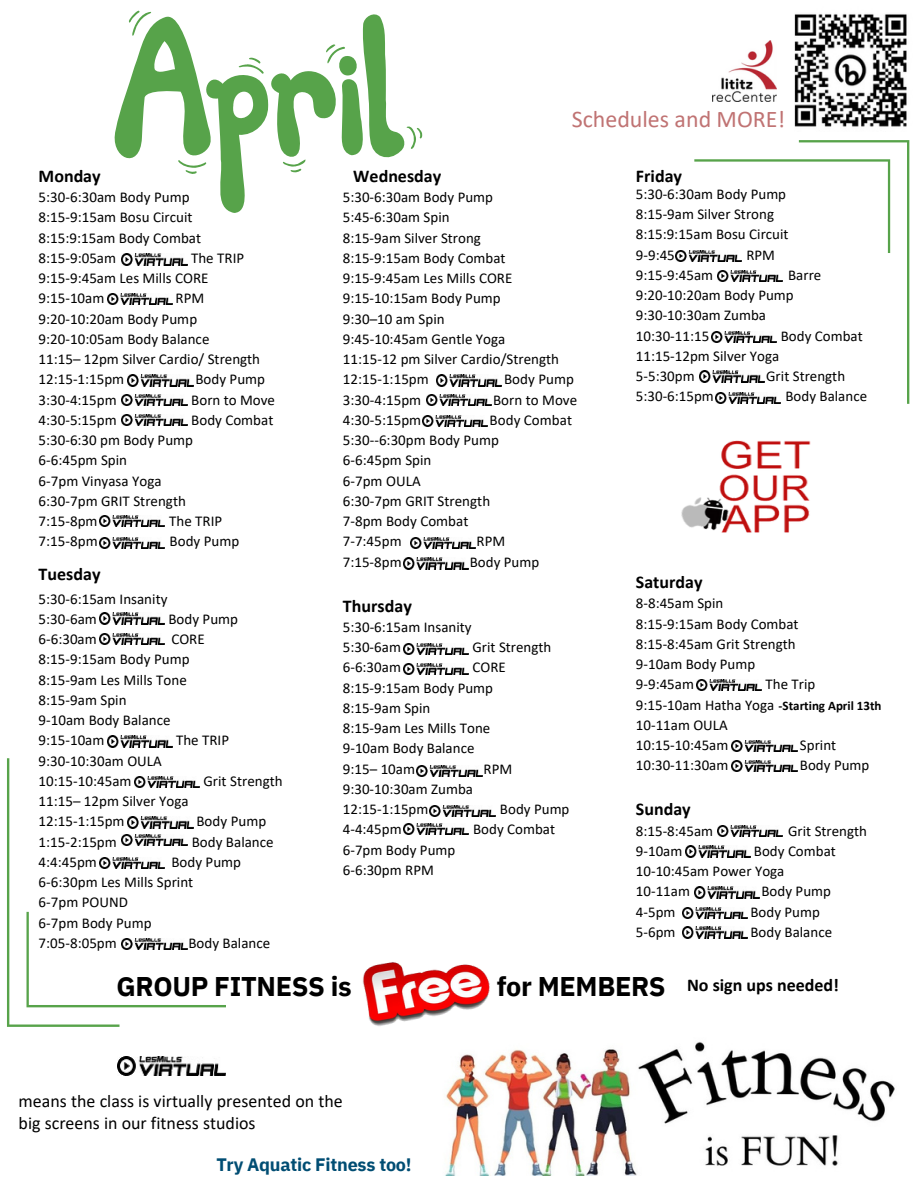
<style>
.page{position:relative;width:918px;height:1188px;background:#fff}
.page>*{position:absolute;margin:0;border:0;box-sizing:border-box;transform-origin:0 0}
.t1{font:700 27px "IBM Plex Sans";letter-spacing:-.01em;color:#000}
.t2{font:24px "Calibri";color:#c07373}
.t3{font:18px/22.5px "Calibri";color:#000}
.t4{font:700 18px "Calibri";color:#000}
.t5{font:700 18px "IBM Plex Sans";letter-spacing:-.01em;color:#004d73}
.t6{font:15px/20.2px "Calibri";color:#000}
.t7{font:700 13.05px "Calibri";color:#000}
</style>
<div class="page">
<img style="left:362px;top:962px;width:128px;height:64px">
<img style="left:794px;top:13px;width:113px;height:114px">
<img style="left:444px;top:1042px;width:451px;height:134px">
<img style="left:712px;top:41px;width:64px;height:61px">
<img style="left:122px;top:254px;width:65px;height:11px">
<img style="left:107px;top:293px;width:66px;height:12px">
<img style="left:128px;top:375px;width:65px;height:11px">
<img style="left:122px;top:395px;width:65px;height:11px">
<img style="left:122px;top:414px;width:65px;height:12px">
<img style="left:99px;top:516px;width:66px;height:11px">
<img style="left:99px;top:538px;width:66px;height:11px">
<img style="left:681px;top:440px;width:130px;height:93px">
<img style="left:99px;top:613px;width:66px;height:11px">
<img style="left:99px;top:633px;width:66px;height:11px">
<img style="left:426px;top:395px;width:66px;height:11px">
<img style="left:107px;top:736px;width:66px;height:11px">
<img style="left:118px;top:1056px;width:108px;height:19px">
<img style="left:422px;top:415px;width:66px;height:11px">
<img style="left:417px;top:765px;width:65px;height:11px">
<img style="left:436px;top:375px;width:66px;height:11px">
<img style="left:404px;top:664px;width:65px;height:11px">
<img style="left:404px;top:643px;width:65px;height:12px">
<img style="left:410px;top:538px;width:65px;height:11px">
<img style="left:430px;top:805px;width:65px;height:12px">
<img style="left:676px;top:250px;width:18px;height:12px">
<img style="left:404px;top:823px;width:65px;height:12px">
<img style="left:697px;top:679px;width:65px;height:11px">
<img style="left:732px;top:740px;width:65px;height:12px">
<img style="left:732px;top:761px;width:65px;height:11px">
<img style="left:718px;top:826px;width:65px;height:11px">
<img style="left:683px;top:907px;width:65px;height:11px">
<img style="left:685px;top:846px;width:65px;height:11px">
<img style="left:694px;top:887px;width:66px;height:11px">
<img style="left:683px;top:927px;width:65px;height:11px">
<img style="left:404px;top:558px;width:65px;height:11px">
<svg style="left:114px;top:10px;width:309px;height:203px"></svg>
<svg style="left:7px;top:758px;width:219px;height:269px"></svg>
<svg style="left:694px;top:140px;width:215px;height:264px"></svg>
<p class="t2" style="left:572px;top:109px;width:215px">Schedules and MORE!</p>
<p class="t4" style="left:39px;top:169px;width:64px">Monday</p>
<p class="t4" style="left:353px;top:169px;width:89px">Wednesday</p>
<p class="t4" style="left:636px;top:169px;width:48px">Friday</p>
<h3 class="t6" style="left:39px;top:188px;width:164px">5:30-6:30am Body Pump<br>8:15-9:15am Bosu Circuit<br>8:15:9:15am Body Combat<br>8:15-9:05am</h3>
<h3 class="t6" style="left:39px;top:249px;width:207px;text-indent:152px">The TRIP<br>9:15-9:45am Les Mills CORE<br>9:15-10am</h3>
<h3 class="t6" style="left:39px;top:289px;width:223px;text-indent:137px">RPM<br>9:20-10:20am Body Pump<br>9:20-10:05am Body Balance<br>11:15– 12pm Silver Cardio/ Strength<br>12:15-1:15pm</h3>
<h3 class="t6" style="left:195px;top:370px;width:71px">Body Pump</h3>
<h3 class="t6" style="left:39px;top:391px;width:80px">3:30-4:15pm</h3>
<h3 class="t6" style="left:191px;top:391px;width:85px">Born to Move</h3>
<h3 class="t6" style="left:39px;top:411px;width:80px">4:30-5:15pm</h3>
<h3 class="t6" style="left:39px;top:411px;width:236px;text-indent:153px">Body Combat<br>5:30-6:30 pm Body Pump<br>6-6:45pm Spin<br>6-7pm Vinyasa Yoga<br>6:30-7pm GRIT Strength<br>7:15-8pm</h3>
<h3 class="t6" style="left:169px;top:512px;width:55px">The TRIP</h3>
<h3 class="t6" style="left:39px;top:532px;width:61px">7:15-8pm</h3>
<h3 class="t6" style="left:170px;top:532px;width:71px">Body Pump</h3>
<h3 class="t4" style="left:39px;top:567px;width:63px">Tuesday</h3>
<h3 class="t6" style="left:39px;top:590px;width:130px">5:30-6:15am Insanity<br>5:30-6am</h3>
<h3 class="t6" style="left:168px;top:610px;width:71px">Body Pump</h3>
<h3 class="t6" style="left:39px;top:630px;width:168px;text-indent:133px">CORE<br>8:15-9:15am Body Pump<br>8:15-9am Les Mills Tone<br>8:15-9am Spin<br>9-10am Body Balance<br>9:15-10am</h3>
<h3 class="t6" style="left:39px;top:630px;width:60px">6-6:30am</h3>
<h3 class="t6" style="left:176px;top:732px;width:55px">The TRIP</h3>
<h3 class="t6" style="left:39px;top:752px;width:125px">9:30-10:30am OULA<br>10:15-10:45am</h3>
<h3 class="t6" style="left:39px;top:792px;width:152px">11:15– 12pm Silver Yoga<br>12:15-1:15pm</h3>
<h3 class="t6" style="left:203px;top:772px;width:81px">Grit Strength</h3>
<h3 class="t6" style="left:196px;top:813px;width:71px">Body Pump</h3>
<h3 class="t6" style="left:39px;top:833px;width:80px">1:15-2:15pm</h3>
<h3 class="t6" style="left:192px;top:833px;width:83px">Body Balance</h3>
<h3 class="t6" style="left:39px;top:853px;width:60px">4:4:45pm</h3>
<h3 class="t6" style="left:171px;top:853px;width:71px">Body Pump</h3>
<h3 class="t6" style="left:39px;top:873px;width:156px">6-6:30pm Les Mills Sprint<br>6-7pm POUND<br>6-7pm Body Pump<br>7:05-8:05pm</h3>
<h3 class="t6" style="left:188px;top:934px;width:83px">Body Balance</h3>
<p class="t6" style="left:343px;top:188px;width:218px">5:30-6:30am Body Pump<br>5:45-6:30am Spin<br>8:15-9am Silver Strong<br>8:15-9:15am Body Combat<br>9:15-9:45am Les Mills CORE<br>9:15-10:15am Body Pump<br>9:30–10 am Spin<br>9:45-10:45am Gentle Yoga<br>11:15-12 pm Silver Cardio/Strength<br>12:15-1:15pm</p>
<p class="t6" style="left:504px;top:370px;width:71px">Body Pump</p>
<p class="t6" style="left:343px;top:391px;width:80px">3:30-4:15pm</p>
<p class="t6" style="left:493px;top:391px;width:86px">Born to Move</p>
<p class="t6" style="left:343px;top:411px;width:80px">4:30-5:15pm</p>
<p class="t6" style="left:343px;top:411px;width:231px;text-indent:147px">Body Combat<br>5:30--6:30pm Body Pump<br>6-6:45pm Spin<br>6-7pm OULA<br>6:30-7pm GRIT Strength<br>7-8pm Body Combat<br>7-7:45pm</p>
<p class="t6" style="left:477px;top:532px;width:30px">RPM</p>
<p class="t6" style="left:343px;top:553px;width:60px">7:15-8pm</p>
<p class="t6" style="left:470px;top:553px;width:71px">Body Pump</p>
<p class="t4" style="left:343px;top:598px;width:71px">Thursday</p>
<p class="t6" style="left:343px;top:618px;width:130px">5:30-6:15am Insanity<br>5:30-6am</p>
<p class="t6" style="left:472px;top:638px;width:80px">Grit Strength</p>
<p class="t6" style="left:343px;top:658px;width:164px;text-indent:130px">CORE<br>8:15-9:15am Body Pump<br>8:15-9am Spin<br>8:15-9am Les Mills Tone<br>9-10am Body Balance<br>9:15– 10am</p>
<p class="t6" style="left:343px;top:658px;width:60px">6-6:30am</p>
<p class="t6" style="left:484px;top:760px;width:30px">RPM</p>
<p class="t6" style="left:343px;top:780px;width:132px">9:30-10:30am Zumba<br>12:15-1:15pm</p>
<p class="t6" style="left:500px;top:800px;width:71px">Body Pump</p>
<p class="t6" style="left:343px;top:820px;width:60px">4-4:45pm</p>
<p class="t6" style="left:473px;top:820px;width:83px">Body Combat</p>
<p class="t6" style="left:343px;top:841px;width:114px">6-7pm Body Pump<br>6-6:30pm RPM</p>
<p class="t6" style="left:636px;top:185px;width:154px">5:30-6:30am Body Pump<br>8:15-9am Silver Strong<br>8:15:9:15am Bosu Circuit<br>9-9:45</p>
<p class="t6" style="left:746px;top:246px;width:30px">RPM</p>
<p class="t6" style="left:636px;top:266px;width:79px">9:15-9:45am</p>
<p class="t6" style="left:636px;top:266px;width:187px;text-indent:152px">Barre<br>9:20-10:20am Body Pump<br>9:30-10:30am Zumba<br>10:30-11:15</p>
<p class="t6" style="left:781px;top:327px;width:83px">Body Combat</p>
<p class="t6" style="left:636px;top:347px;width:145px">11:15-12pm Silver Yoga<br>5-5:30pm</p>
<p class="t6" style="left:766px;top:367px;width:80px">Grit Strength</p>
<p class="t6" style="left:636px;top:387px;width:80px">5:30-6:15pm</p>
<p class="t6" style="left:785px;top:387px;width:83px">Body Balance</p>
<p class="t4" style="left:636px;top:575px;width:68px">Saturday</p>
<p class="t6" style="left:636px;top:594px;width:164px">8-8:45am Spin<br>8:15-9:15am Body Combat<br>8:15-8:45am Grit Strength<br>9-10am Body Pump<br>9-9:45am</p>
<p class="t6" style="left:636px;top:675px;width:181px;text-indent:130px">The Trip<br>9:15-10am Hatha Yoga<br>10-11am OULA<br>10:15-10:45am</p>
<h4 class="t7" style="left:779px;top:700px;width:105px">-Starting April 13th</h4>
<p class="t6" style="left:800px;top:736px;width:38px">Sprint</p>
<p class="t6" style="left:636px;top:756px;width:94px">10:30-11:30am</p>
<p class="t6" style="left:800px;top:756px;width:71px">Body Pump</p>
<p class="t4" style="left:636px;top:802px;width:56px">Sunday</p>
<p class="t6" style="left:636px;top:822px;width:79px">8:15-8:45am</p>
<p class="t6" style="left:788px;top:822px;width:80px">Grit Strength</p>
<p class="t6" style="left:636px;top:842px;width:48px">9-10am</p>
<p class="t6" style="left:636px;top:842px;width:201px;text-indent:118px">Body Combat<br>10-10:45am Power Yoga<br>10-11am</p>
<p class="t6" style="left:761px;top:882px;width:71px">Body Pump</p>
<p class="t6" style="left:636px;top:903px;width:41px">4-5pm</p>
<p class="t6" style="left:750px;top:903px;width:71px">Body Pump</p>
<p class="t6" style="left:636px;top:923px;width:41px">5-6pm</p>
<p class="t6" style="left:750px;top:923px;width:83px">Body Balance</p>
<p class="t1" style="left:116px;top:969px;width:237px">GROUP FITNESS is</p>
<p class="t1" style="left:497px;top:969px;width:171px">for MEMBERS</p>
<p class="t4" style="left:687px;top:978px;width:153px">No sign ups needed!</p>
<h1 class="t3" style="left:19px;top:1091px;width:326px">means the class is virtually presented on the big screens in our fitness studios</h1>
<p class="t5" style="left:216px;top:1153px;width:197px">Try Aquatic Fitness too!</p>
</div>
